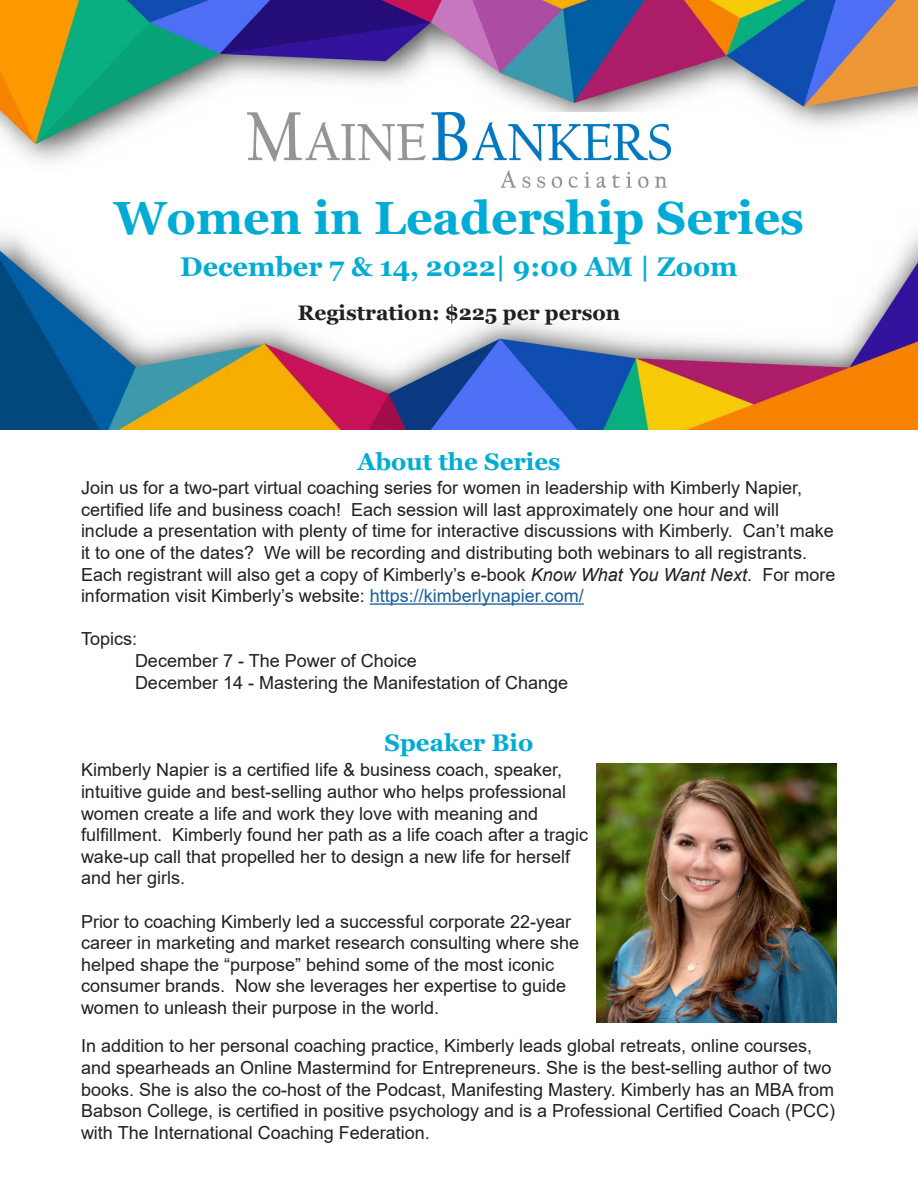
<style>
.page{position:relative;width:918px;height:1188px;background:#fff}
.page>*{position:absolute;margin:0;border:0;box-sizing:border-box;transform-origin:0 0}
.t1{font:700 46.5px "Georgia";color:#00acd5}
.t2{font:700 27px "Georgia";color:#00acd5}
.t3{font:700 24px "Georgia";color:#00acd5}
.t4{font:700 21px "Georgia";color:#231f20}
.t5{font:18px/21.6px "Arial";color:#231f20}
.s1{font-style:italic}
.s2{color:#175d9e}
</style>
<div class="page">
<hr style="left:370px;top:603px;width:214px;height:2px;background:#175d9e">
<img style="left:0;top:0;width:918px;height:430px">
<img style="left:248px;top:113px;width:422px;height:74px">
<img style="left:596px;top:763px;width:241px;height:260px">
<p class="t1" style="left:114px;top:188px;width:692px">Women in Leadership Series</p>
<p class="t2" style="left:180px;top:249px;width:559px">December 7 &amp; 14, 2022| 9:00 AM | Zoom</p>
<p class="t4" style="left:298px;top:299px;width:324px">Registration: $225 per person</p>
<p class="t3" style="left:358px;top:446px;width:204px">About the Series</p>
<p class="t5" style="left:81px;top:477px;width:756px">Join us for a two-part virtual coaching series for women in leadership with Kimberly Napier, certified life and business coach! Each session will last approximately one hour and will include a presentation with plenty of time for interactive discussions with Kimberly. Can’t make it to one of the dates? We will be recording and distributing both webinars to all registrants.<br>Each registrant will also get a copy of Kimberly’s e-book <span class="s1">Know What You Want Next</span>. For more information visit Kimberly’s website: <span class="s2">https://kimberlynapier.com/</span></p>
<p class="t5" style="left:81px;top:628px;width:58px">Topics:</p>
<p class="t5" style="left:135px;top:650px;width:283px">December 7 - The Power of Choice</p>
<p class="t5" style="left:135px;top:671px;width:435px">December 14 - Mastering the Manifestation of Change</p>
<p class="t3" style="left:385px;top:727px;width:150px">Speaker Bio</p>
<p class="t5" style="left:81px;top:759px;width:509px">Kimberly Napier is a certified life &amp; business coach, speaker, intuitive guide and best-selling author who helps professional women create a life and work they love with meaning and fulfillment. Kimberly found her path as a life coach after a tragic wake-up call that propelled her to design a new life for herself and her girls.</p>
<p class="t5" style="left:81px;top:910px;width:500px">Prior to coaching Kimberly led a successful corporate 22-year career in marketing and market research consulting where she helped shape the “purpose” behind some of the most iconic consumer brands. Now she leverages her expertise to guide women to unleash their purpose in the world.</p>
<p class="t5" style="left:81px;top:1035px;width:756px">In addition to her personal coaching practice, Kimberly leads global retreats, online courses, and spearheads an Online Mastermind for Entrepreneurs. She is the best-selling author of two books. She is also the co-host of the Podcast, Manifesting Mastery. Kimberly has an MBA from Babson College, is certified in positive psychology and is a Professional Certified Coach (PCC) with The International Coaching Federation.</p>
</div>
